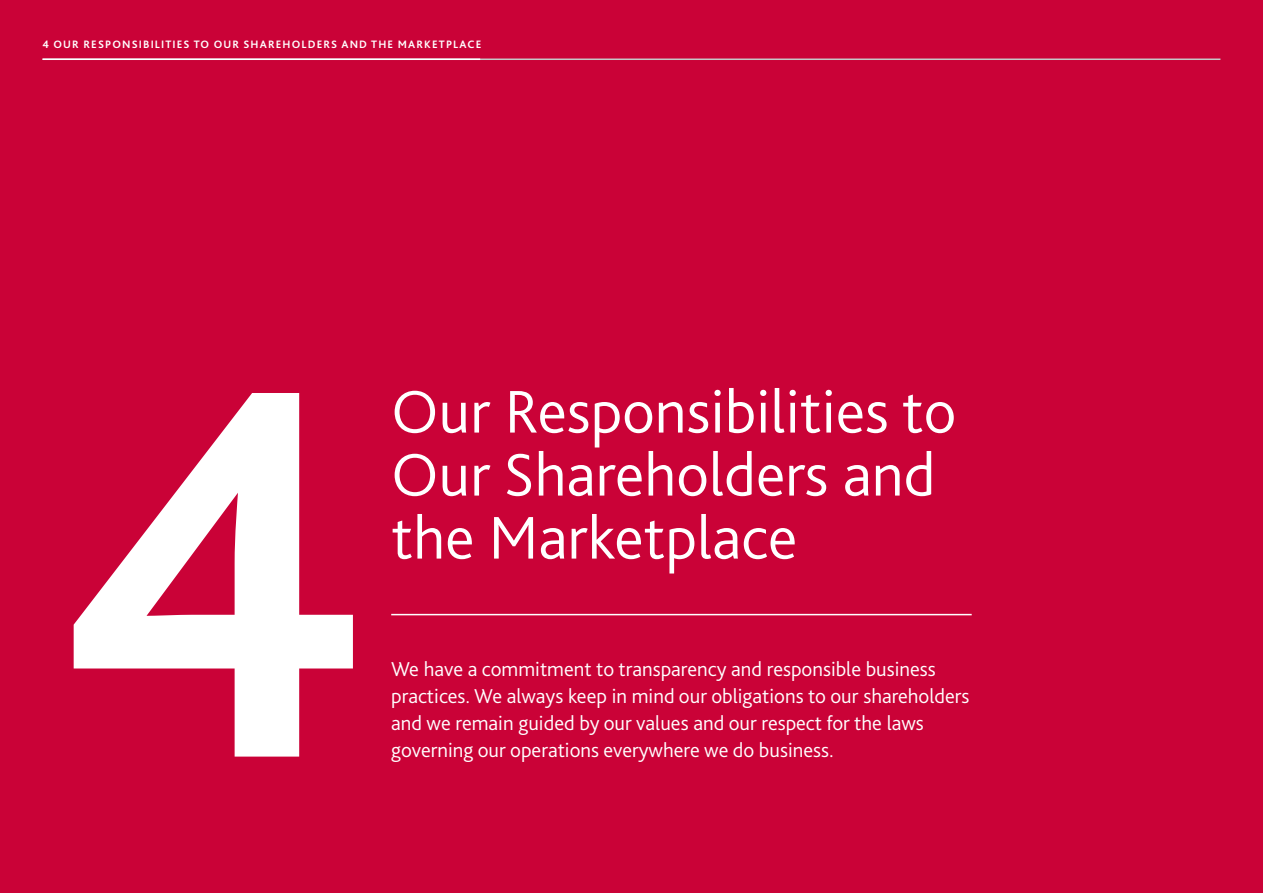
<style>
.page{position:relative;width:1263px;height:893px;background:#ca0237}
.page>*{position:absolute;margin:0;border:0;box-sizing:border-box;transform-origin:0 0}
.t1{font:700 547.5px "Kl Bliss";color:#fff}
.t2{font:300 63px/63px "Kl Bliss";color:#fff}
.t3{font:300 21px/27px "Kl Bliss";color:#fff}
.t4{font:700 11.25px "Kl Bliss";letter-spacing:.1em;color:#fff}
</style>
<div class="page">
<hr style="left:43px;top:59px;width:1177px;height:1px;background:#c5c6c6">
<hr style="left:43px;top:59px;width:437px;height:1px;background:#fff">
<hr style="left:391px;top:614px;width:581px;height:1px;background:#fff">
<p class="t4" style="left:43px;top:37px;width:375px">4 OUR RESPONSIBILITIES TO OUR SHAREHOLDERS AND THE MARK</p>
<p class="t4" style="left:432px;top:37px;width:51px">ETPLAC E</p>
<h1 class="t1" style="left:52px;top:235px;width:323px">4</h1>
<h2 class="t2" style="left:391px;top:379px;width:566px">Our Responsibilities to<br>Our Shareholders and the Marketplace</h2>
<p class="t3" style="left:391px;top:655px;width:580px">We have a commitment to transparency and responsible business practices. We always keep in mind our obligations to our shareholders and we remain guided by our values and our respect for the laws governing our operations everywhere we do business.</p>
</div>
